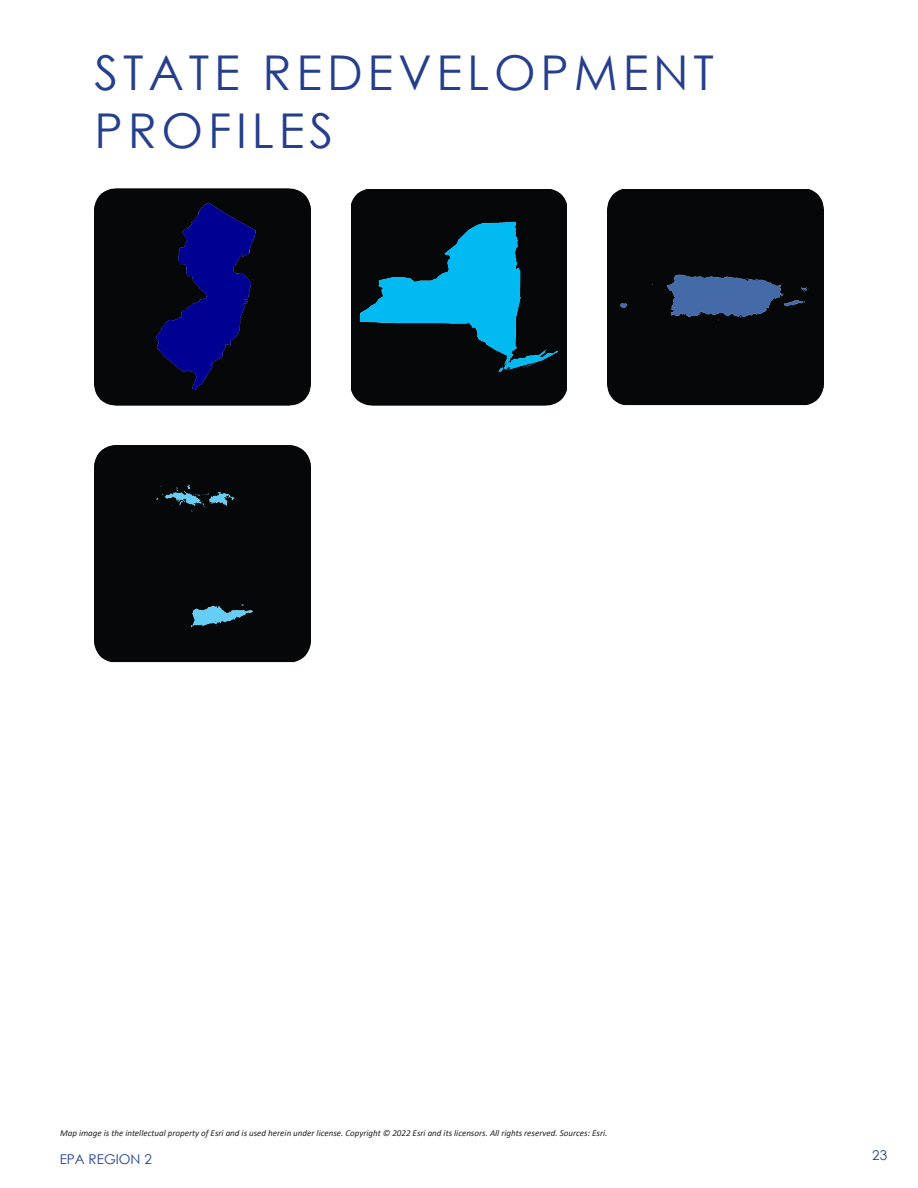
<style>
.page{position:relative;width:918px;height:1188px;background:#fff}
.page>*{position:absolute;margin:0;border:0;box-sizing:border-box;transform-origin:0 0}
.t1{font:48px/57.6px "Century Gothic";letter-spacing:.1em;color:#253f8e}
.t2{font:13.5px "Century Gothic";color:#253f8e}
.t3{font:italic 9px "Calibri";color:#231f20}
</style>
<div class="page">
<img style="left:95px;top:188px;width:216px;height:217px">
<img style="left:351px;top:189px;width:216px;height:217px">
<img style="left:608px;top:189px;width:216px;height:217px">
<div style="left:95px;top:446px;width:215px;height:216px;background:#050708"></div>
<h1 class="t1" style="left:94px;top:43px;width:621px">STATE REDEVELOPMENT<br>PROFILES</h1>
<p class="t3" style="left:60px;top:1127px;width:549px">Map image is the intellectual property of Esri and is used herein under license. Copyright © 2022 Esri and its licensors. All rights reserved. Sources: Esri.</p>
<h2 class="t2" style="left:60px;top:1149px;width:94px">EPA REGION 2</h2>
<h2 class="t2" style="left:872px;top:1146px;width:16px">23</h2>
</div>
